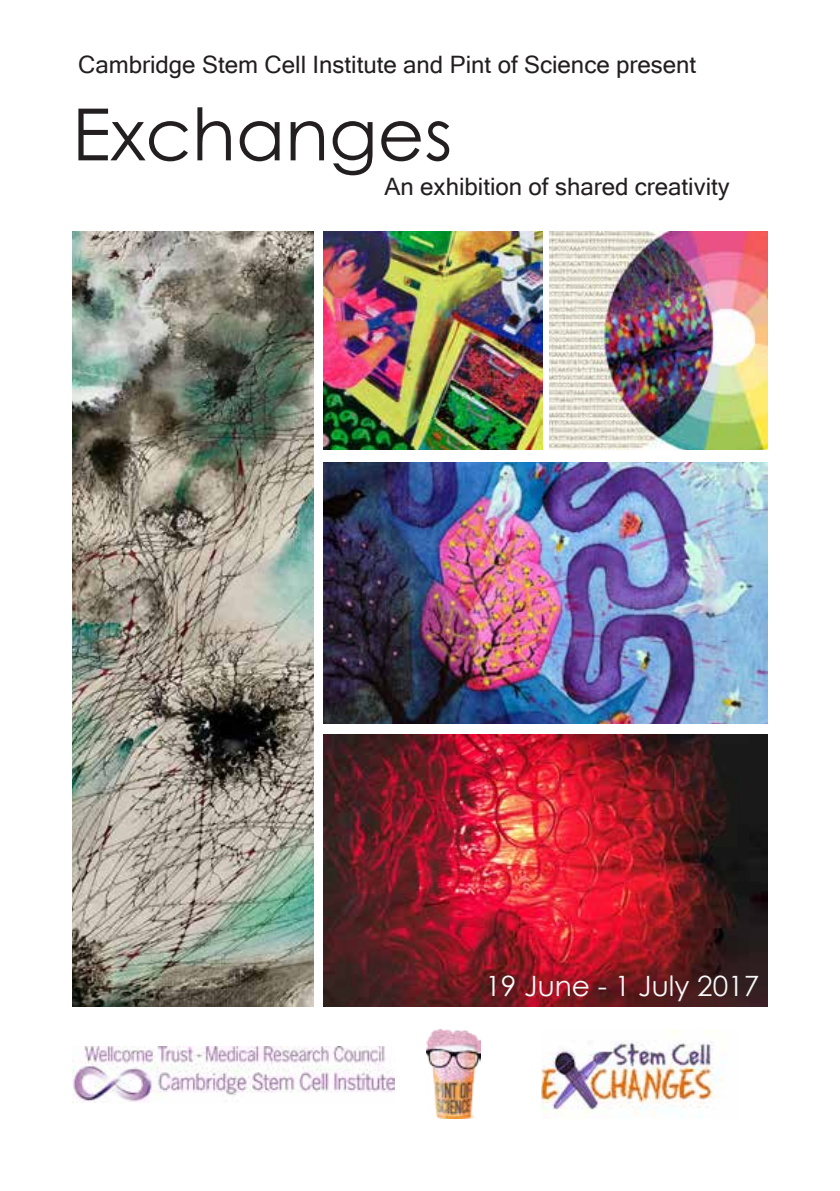
<style>
.page{position:relative;width:840px;height:1191px;background:#fff}
.page>*{position:absolute;margin:0;border:0;box-sizing:border-box;transform-origin:0 0}
.t1{font:72px "Century Gothic";color:#231f20}
.t2{font:28px "Century Gothic";color:#f8f8f9}
.t3{font:24px "Microsoft Sans Serif";color:#231f20}
.s1{color:#fcfcfc}
</style>
<div class="page">
<img style="left:72px;top:1046px;width:322px;height:56px">
<img style="left:426px;top:1029px;width:54px;height:90px">
<img style="left:72px;top:231px;width:241px;height:775px">
<img style="left:323px;top:231px;width:218px;height:218px">
<img style="left:549px;top:231px;width:218px;height:218px">
<img style="left:323px;top:734px;width:444px;height:272px">
<img style="left:323px;top:462px;width:444px;height:261px">
<img style="left:541px;top:1029px;width:182px;height:90px">
<p class="t3" style="left:78px;top:49px;width:619px">Cambridge Stem Cell Institute and Pint of Science present</p>
<h1 class="t1" style="left:72px;top:84px;width:381px">Exchanges</h1>
<p class="t3" style="left:384px;top:171px;width:347px">An exhibition of shared creativity</p>
<p class="t2" style="left:485px;top:966px;width:275px"><span class="s1">1</span>9 June - 1 July 2017</p>
</div>
